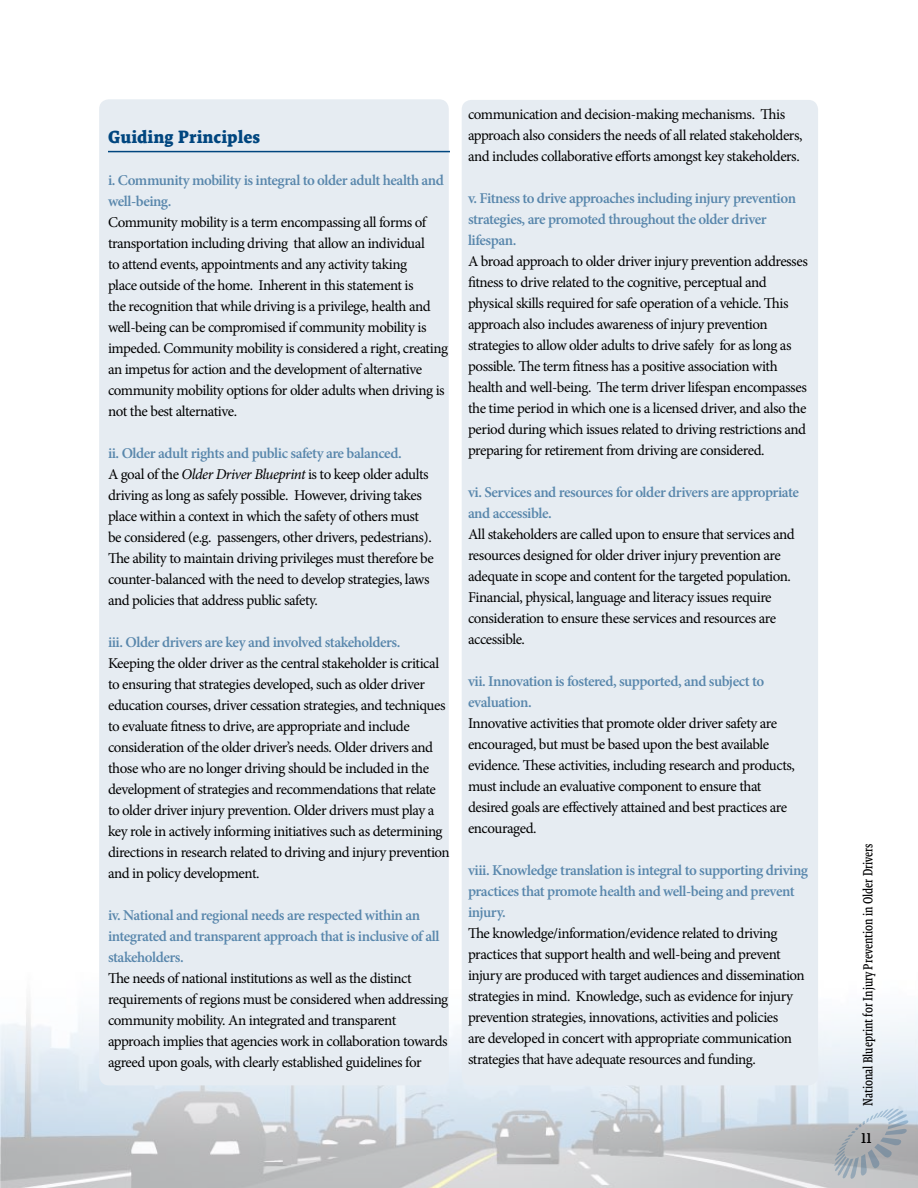
<style>
.page{position:relative;width:918px;height:1188px;background:#fff}
.page>*{position:absolute;margin:0;border:0;box-sizing:border-box;transform-origin:0 0}
.t1{font:700 18px "Malaga";color:#00467f}
.t2{font:18px "Malaga Nar Reg";color:#000}
.t3{font:15px/21px "Minion Pro";letter-spacing:-.03em;color:#000}
.t4{font:600 15px/21px "Minion Pro";letter-spacing:-.03em;color:#5987ac}
.t5{font:13.5px "Malaga Nar Reg";color:#000}
.s1{font-weight:600;color:#5987ac}
.s2{font-style:italic}
</style>
<div class="page">
<img style="left:0;top:1002px;width:918px;height:186px">
<svg style="left:834px;top:1108px;width:74px;height:71px"></svg>
<div style="left:99px;top:99px;width:350px;height:986px;background:#e6ecf2;border-radius:10px"></div>
<div style="left:462px;top:100px;width:356px;height:985px;background:#e6ecf2;border-radius:10px"></div>
<hr style="left:108px;top:151px;width:342px;height:1px;background:#00467f">
<p class="t1" style="left:108px;top:126px;width:154px">Guiding Principles</p>
<p class="t4" style="left:108px;top:169px;width:337px">i. Community mobility is integral to older adult health and well-being.</p>
<p class="t3" style="left:108px;top:212px;width:342px">Community mobility is a term encompassing all forms of transportation including driving that allow an individual<br>to attend events, appointments and any activity taking<br>place outside of the home. Inherent in this statement is<br>the recognition that while driving is a privilege, health and well-being can be compromised if community mobility is impeded. Community mobility is considered a right, creating an impetus for action and the development of alternative community mobility options for older adults when driving is not the best alternative.</p>
<p class="t3" style="left:108px;top:443px;width:327px"><span class="s1">ii. Older adult rights and public safety are balanced.<br></span>A goal of the <span class="s2">Older Driver Blueprint</span> is to keep older adults driving as long as safely possible. However, driving takes place within a context in which the safety of others must be considered (e.g. passengers, other drivers, pedestrians).<br>The ability to maintain driving privileges must therefore be counter-balanced with the need to develop strategies, laws and policies that address public safety.</p>
<p class="t4" style="left:108px;top:631px;width:294px">iii. Older drivers are key and involved stakeholders.</p>
<p class="t3" style="left:108px;top:653px;width:343px">Keeping the older driver as the central stakeholder is critical to ensuring that strategies developed, such as older driver education courses, driver cessation strategies, and techniques to evaluate fitness to drive, are appropriate and include consideration of the older driver’s needs. Older drivers and those who are no longer driving should be included in the development of strategies and recommendations that relate to older driver injury prevention. Older drivers must play a key role in actively informing initiatives such as determining directions in research related to driving and injury prevention and in policy development.</p>
<p class="t4" style="left:108px;top:904px;width:333px">iv. National and regional needs are respected within an integrated and transparent approach that is inclusive of all stakeholders.</p>
<p class="t3" style="left:108px;top:968px;width:342px">The needs of national institutions as well as the distinct requirements of regions must be considered when addressing community mobility. An integrated and transparent approach implies that agencies work in collaboration towards agreed upon goals, with clearly established guidelines for</p>
<p class="t3" style="left:468px;top:104px;width:336px">communication and decision-making mechanisms. This approach also considers the needs of all related stakeholders, and includes collaborative efforts amongst key stakeholders.</p>
<p class="t4" style="left:468px;top:188px;width:330px">v. Fitness to drive approaches including injury prevention strategies, are promoted throughout the older driver lifespan.</p>
<p class="t3" style="left:468px;top:251px;width:341px">A broad approach to older driver injury prevention addresses fitness to drive related to the cognitive, perceptual and physical skills required for safe operation of a vehicle. This approach also includes awareness of injury prevention strategies to allow older adults to drive safely for as long as possible. The term fitness has a positive association with health and well-being. The term driver lifespan encompasses the time period in which one is a licensed driver, and also the period during which issues related to driving restrictions and preparing for retirement from driving are considered.</p>
<p class="t4" style="left:468px;top:482px;width:332px">vi. Services and resources for older drivers are appropriate and accessible.</p>
<p class="t3" style="left:468px;top:524px;width:328px">All stakeholders are called upon to ensure that services and resources designed for older driver injury prevention are adequate in scope and content for the targeted population.<br>Financial, physical, language and literacy issues require consideration to ensure these services and resources are accessible.</p>
<p class="t4" style="left:468px;top:671px;width:298px">vii. Innovation is fostered, supported, and subject to evaluation.</p>
<p class="t3" style="left:468px;top:713px;width:329px">Innovative activities that promote older driver safety are encouraged, but must be based upon the best available evidence. These activities, including research and products, must include an evaluative component to ensure that desired goals are effectively attained and best practices are encouraged.</p>
<p class="t4" style="left:468px;top:860px;width:342px">viii. Knowledge translation is integral to supporting driving practices that promote health and well-being and prevent injury.</p>
<p class="t3" style="left:468px;top:923px;width:338px">The knowledge/information/evidence related to driving practices that support health and well-being and prevent injury are produced with target audiences and dissemination strategies in mind. Knowledge, such as evidence for injury prevention strategies, innovations, activities and policies<br>are developed in concert with appropriate communication strategies that have adequate resources and funding.</p>
<p class="t5" style="left:860px;top:1106px;width:264px;rotate:-90deg">National Blueprint for Injury Prevention in Older Drivers</p>
<p class="t2" style="left:861px;top:1127px;width:12px">11</p>
</div>
